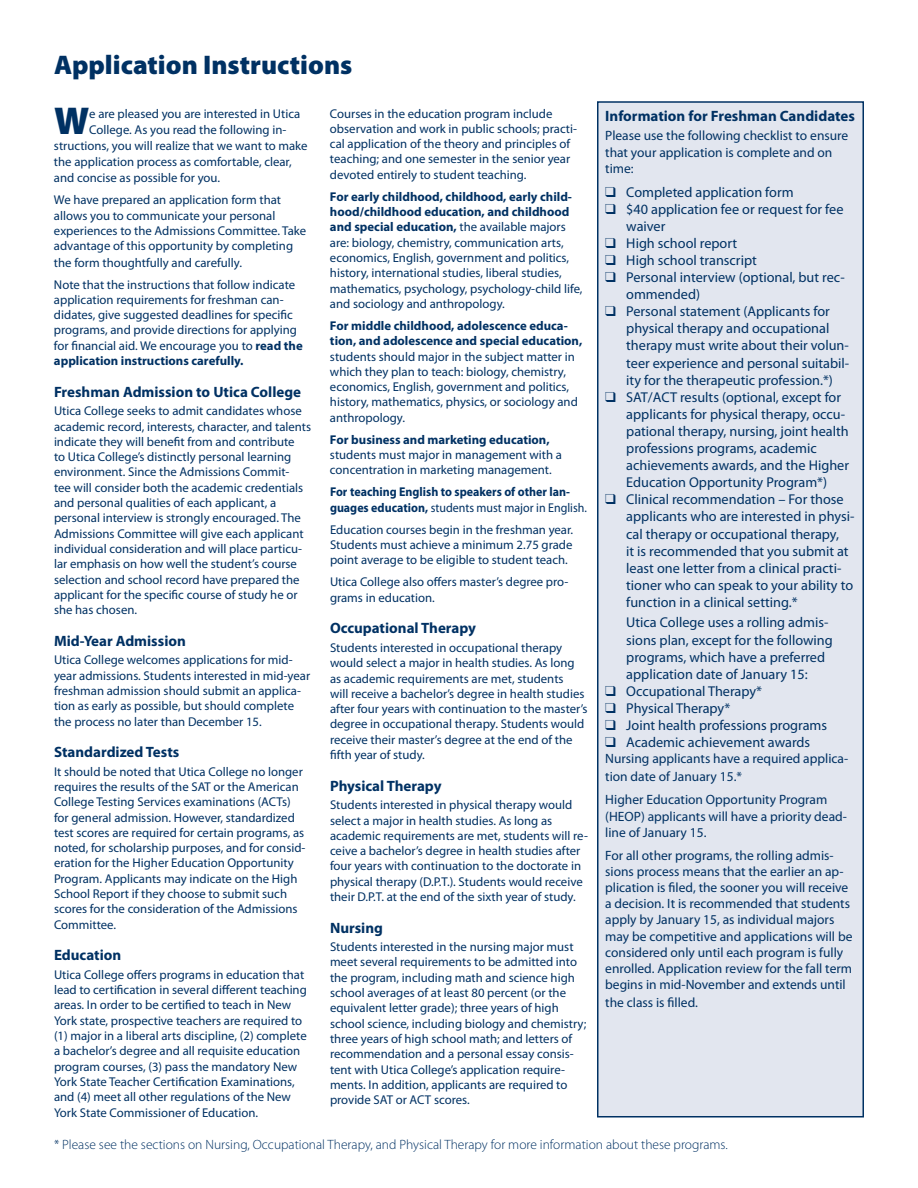
<style>
.page{position:relative;width:918px;height:1188px;background:#fff}
.page>*{position:absolute;margin:0;border:0;box-sizing:border-box;transform-origin:0 0}
.t1{font:900 39px "Myriad Pro";color:#003163}
.t2{font:900 27px "Myriad Pro";color:#003163}
.t3{font:700 15px "Myriad Pro";color:#003163}
.t4{font:14.25px/17.1px "Myriad Pro";color:#003163}
.t5{font:13.5px/16.2px "Myriad Pro";color:#003163}
.t6{font:300 13.5px "Myriad Pro";color:#003163}
.t7{font:12.75px/15.3px "Myriad Pro";color:#003163}
.t8{font:700 12.75px/15.3px "Myriad Pro";color:#003163}
.t9{font:700 12.75px/15.3px "Myriad Pro";color:#003163;scale:.94 1}
.s1{font-weight:700}
.s2{font-weight:400}
</style>
<div class="page">
<div style="left:598px;top:102px;width:265px;height:1015px;background:#e2e6ef"></div>
<div style="left:597px;top:101px;width:267px;height:1017px;border:2px solid #003163"></div>
<h2 class="t2" style="left:54px;top:50px;width:300px">Application Instructions</h2>
<h1 class="t1" style="left:54px;top:98px;width:37px">W</h1>
<p class="t7" style="left:89px;top:106px;width:212px">e are pleased you are interested in Utica</p>
<p class="t7" style="left:89px;top:122px;width:199px">College. As you read the following in-</p>
<p class="t7" style="left:54px;top:138px;width:255px">structions, you will realize that we want to make</p>
<p class="t7" style="left:54px;top:155px;width:239px">the application process as comfortable, clear,</p>
<p class="t7" style="left:54px;top:171px;width:168px">and concise as possible for you.</p>
<p class="t7" style="left:54px;top:193px;width:254px">We have prepared an application form that allows you to communicate your personal experiences to the Admissions Committee. Take advantage of this opportunity by completing the form thoughtfully and carefully.</p>
<p class="t7" style="left:54px;top:277px;width:250px">Note that the instructions that follow indicate application requirements for freshman can&shy;didates, give suggested deadlines for specific programs, and provide directions for applying for financial aid. We encourage you to <span class="s1">read the application instructions carefully.</span></p>
<p class="t3" style="left:54px;top:382px;width:249px">Freshman Admission to Utica College</p>
<p class="t7" style="left:54px;top:404px;width:259px">Utica College seeks to admit candidates whose academic record, interests, character, and talents indicate they will benefit from and contribute<br>to Utica College’s distinctly personal learning environment. Since the Admissions Commit-<br>tee will consider both the academic credentials and personal qualities of each applicant, a personal interview is strongly encouraged. The Admissions Committee will give each applicant individual consideration and will place particu&shy;lar emphasis on how well the student’s course selection and school record have prepared the applicant for the specific course of study he or she has chosen.</p>
<p class="t3" style="left:54px;top:631px;width:133px">Mid-Year Admission</p>
<p class="t7" style="left:54px;top:653px;width:258px">Utica College welcomes applications for mid&shy;year admissions. Students interested in mid-year freshman admission should submit an applica&shy;tion as early as possible, but should complete the process no later than December 15.</p>
<p class="t3" style="left:54px;top:742px;width:127px">Standardized Tests</p>
<p class="t7" style="left:54px;top:764px;width:253px">It should be noted that Utica College no longer requires the results of the SAT or the American College Testing Services examinations (ACTs) for general admission. However, standardized test scores are required for certain programs, as noted, for scholarship purposes, and for consid&shy;eration for the Higher Education Opportunity Program. Applicants may indicate on the High School Report if they choose to submit such scores for the consideration of the Admissions Committee.</p>
<p class="t3" style="left:54px;top:945px;width:69px">Education</p>
<p class="t7" style="left:54px;top:967px;width:254px">Utica College offers programs in education that lead to certification in several different teaching areas. In order to be certified to teach in New York state, prospective teachers are required to (1) major in a liberal arts discipline, (2) complete a bachelor’s degree and all requisite education program courses, (3) pass the mandatory New York State Teacher Certification Examinations, and (4) meet all other regulations of the New York State Commissioner of Education.</p>
<p class="t7" style="left:330px;top:106px;width:249px">Courses in the education program include observation and work in public schools; practi&shy;cal application of the theory and principles of teaching; and one semester in the senior year devoted entirely to student teaching.</p>
<p class="t7" style="left:330px;top:189px;width:254px"><span class="s1">For early childhood, childhood, early child&shy;hood/childhood education, and childhood and special education,</span> the available majors are: biology, chemistry, communication arts, economics, English, government and politics, history, international studies, liberal studies, mathematics, psychology, psychology-child life, and sociology and anthropology.</p>
<p class="t8" style="left:330px;top:318px;width:254px">For middle childhood, adolescence educa&shy;tion, and adolescence and special education,</p>
<p class="t7" style="left:330px;top:349px;width:249px">students should major in the subject matter in which they plan to teach: biology, chemistry, economics, English, government and politics, history, mathematics, physics, or sociology and anthropology.</p>
<p class="t8" style="left:330px;top:431px;width:221px">For business and marketing education,</p>
<p class="t7" style="left:330px;top:447px;width:234px">students must major in management with a concentration in marketing management.</p>
<p class="t9" style="left:330px;top:484px;width:275px">For teaching English to speakers of other lan&shy;guages education, <span class="s2">students must major in English.</span></p>
<p class="t7" style="left:330px;top:522px;width:245px;text-align:justify">Education courses begin in the freshman year.<br>Students must achieve a minimum 2.75 grade point average to be eligible to student teach.</p>
<p class="t7" style="left:330px;top:575px;width:240px">Utica College also offers master’s degree pro&shy;grams in education.</p>
<p class="t3" style="left:330px;top:618px;width:148px">Occupational Therapy</p>
<p class="t7" style="left:330px;top:640px;width:259px">Students interested in occupational therapy would select a major in health studies. As long as academic requirements are met, students<br>will receive a bachelor’s degree in health studies after four years with continuation to the master’s degree in occupational therapy. Students would receive their master’s degree at the end of the fifth year of study.</p>
<p class="t3" style="left:330px;top:776px;width:113px">Physical Therapy</p>
<p class="t7" style="left:330px;top:798px;width:259px">Students interested in physical therapy would select a major in health studies. As long as academic requirements are met, students will re&shy;ceive a bachelor’s degree in health studies after four years with continuation to the doctorate in physical therapy (D.P.T.). Students would receive their D.P.T. at the end of the sixth year of study.</p>
<p class="t3" style="left:330px;top:918px;width:54px">Nursing</p>
<p class="t7" style="left:330px;top:940px;width:258px">Students interested in the nursing major must meet several requirements to be admitted into the program, including math and science high school averages of at least 80 percent (or the equivalent letter grade); three years of high school science, including biology and chemistry; three years of high school math; and letters of recommendation and a personal essay consis&shy;tent with Utica College’s application require&shy;ments. In addition, applicants are required to provide SAT or ACT scores.</p>
<p class="t3" style="left:605px;top:106px;width:251px">Information for Freshman Candidates</p>
<p class="t5" style="left:605px;top:128px;width:245px">Please use the following checklist to ensure that your application is complete and on time:</p>
<p class="t4" style="left:605px;top:184px;width:190px">❑ Completed application form</p>
<p class="t4" style="left:626px;top:201px;width:219px;text-indent:-21px">❑ $40 application fee or request for fee waiver</p>
<p class="t4" style="left:605px;top:235px;width:133px">❑ High school report</p>
<p class="t4" style="left:605px;top:252px;width:153px">❑ High school transcript</p>
<p class="t4" style="left:626px;top:269px;width:220px;text-indent:-21px">❑ Personal interview (optional, but rec&shy;ommended)</p>
<p class="t4" style="left:626px;top:303px;width:225px;text-indent:-21px">❑ Personal statement (Applicants for physical therapy and occupational therapy must write about their volun&shy;teer experience and personal suitabil&shy;ity for the therapeutic profession.*)</p>
<p class="t4" style="left:626px;top:389px;width:224px;text-indent:-21px">❑ SAT/ACT results (optional, except for applicants for physical therapy, occu&shy;pational therapy, nursing, joint health professions programs, academic achievements awards, and the Higher Education Opportunity Program*)</p>
<p class="t4" style="left:626px;top:491px;width:230px;text-indent:-21px">❑ Clinical recommendation – For those applicants who are interested in physi&shy;cal therapy or occupational therapy,<br>it is recommended that you submit at least one letter from a clinical practi&shy;tioner who can speak to your ability to function in a clinical setting.*</p>
<p class="t4" style="left:626px;top:614px;width:208px">Utica College uses a rolling admis&shy;sions plan, except for the following programs, which have a preferred application date of January 15:</p>
<p class="t4" style="left:605px;top:683px;width:158px">❑ Occupational Therapy*</p>
<p class="t4" style="left:605px;top:700px;width:127px">❑ Physical Therapy*</p>
<p class="t4" style="left:605px;top:717px;width:223px">❑ Joint health professions programs</p>
<p class="t4" style="left:605px;top:734px;width:206px">❑ Academic achievement awards</p>
<p class="t5" style="left:605px;top:750px;width:244px;line-height:18px">Nursing applicants have a required applica&shy;tion date of January 15.*</p>
<p class="t5" style="left:605px;top:792px;width:243px">Higher Education Opportunity Program (HEOP) applicants will have a priority dead&shy;line of January 15.</p>
<p class="t5" style="left:605px;top:847px;width:249px">For all other programs, the rolling admis&shy;sions process means that the earlier an ap&shy;plication is filed, the sooner you will receive a decision. It is recommended that students apply by January 15, as individual majors may be competitive and applications will be considered only until each program is fully enrolled. Application review for the fall term begins in mid-November and extends until</p>
<p class="t5" style="left:605px;top:995px;width:94px">the class is filled.</p>
<p class="t6" style="left:54px;top:1137px;width:675px">* Please see the sections on Nursing, Occupational Therapy, and Physical Therapy for more information about these programs.</p>
</div>
